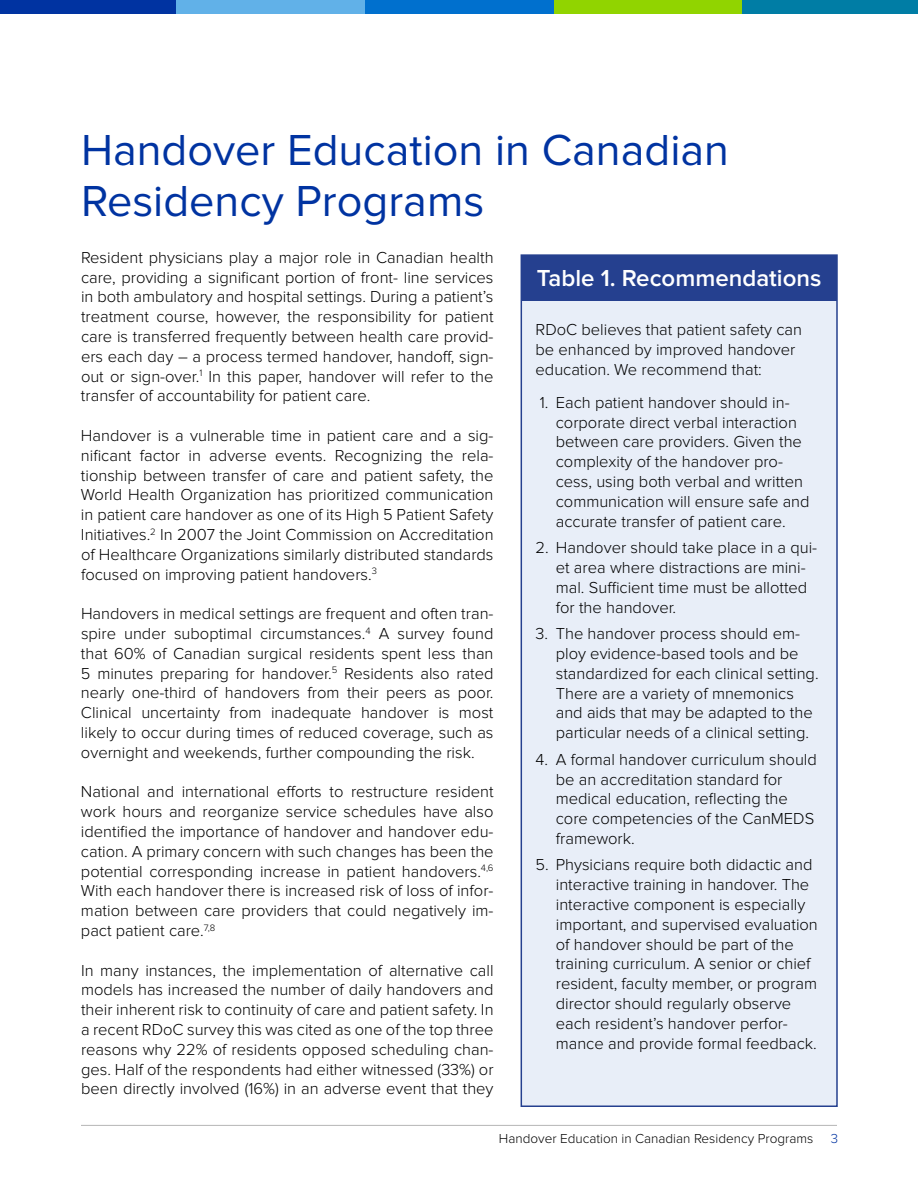
<style>
.page{position:relative;width:918px;height:1188px;background:#fff}
.page>*{position:absolute;margin:0;border:0;box-sizing:border-box;transform-origin:0 0}
.t1{font:45px/51px "Proxima Nova";color:#0033a1}
.t2{font:600 24px "Proxima Nova";color:#fff}
.t3{font:300 16.5px/19.8px "Proxima Nova";color:#000}
.t4{font:300 13.5px "Proxima Nova";color:#000}
.t5{font:300 13.5px "Proxima Nova";color:#0033a1}
</style>
<div class="page">
<div style="left:0;top:0;width:175px;height:13px;background:#0033a1"></div>
<div style="left:176px;top:0;width:189px;height:13px;background:#61b1e8"></div>
<div style="left:365px;top:0;width:189px;height:13px;background:#0070ce"></div>
<div style="left:554px;top:0;width:189px;height:13px;background:#91d400"></div>
<div style="left:742px;top:0;width:176px;height:13px;background:#007da5"></div>
<hr style="left:81px;top:1125px;width:756px;height:1px;background:#000">
<div style="left:521px;top:255px;width:316px;height:851px;background:#e8eef8"></div>
<div style="left:521px;top:254px;width:317px;height:853px;border:2px solid #25408f"></div>
<div style="left:521px;top:255px;width:316px;height:45px;background:#25408f"></div>
<h1 class="t1" style="left:81px;top:126px;width:650px">Handover Education in Canadian<br>Residency Programs</h1>
<p class="t3" style="left:81px;top:248px;width:414px;text-align:justify">Resident physicians play a major role in Canadian health care, providing a significant portion of front- line services in both ambulatory and hospital settings. During a patient’s treatment course, however, the responsibility for patient care is transferred frequently between health care provid&shy;ers each day – a process termed handover, handoff, sign&shy;out or sign-over.<sup>1</sup> In this paper, handover will refer to the transfer of accountability for patient care.</p>
<p class="t3" style="left:81px;top:426px;width:414px;text-align:justify">Handover is a vulnerable time in patient care and a sig&shy;nificant factor in adverse events. Recognizing the rela&shy;tionship between transfer of care and patient safety, the World Health Organization has prioritized communication in patient care handover as one of its High 5 Patient Safety Initiatives.<sup>2</sup> In 2007 the Joint Commission on Accreditation of Healthcare Organizations similarly distributed standards focused on improving patient handovers.<sup>3</sup></p>
<p class="t3" style="left:81px;top:604px;width:414px;text-align:justify">Handovers in medical settings are frequent and often tran&shy;spire under suboptimal circumstances.<sup>4</sup> A survey found that 60% of Canadian surgical residents spent less than 5 minutes preparing for handover.<sup>5</sup> Residents also rated nearly one-third of handovers from their peers as poor.<br>Clinical uncertainty from inadequate handover is most likely to occur during times of reduced coverage, such as overnight and weekends, further compounding the risk.</p>
<p class="t3" style="left:81px;top:782px;width:414px;text-align:justify">National and international efforts to restructure resident work hours and reorganize service schedules have also identified the importance of handover and handover edu&shy;cation. A primary concern with such changes has been the potential corresponding increase in patient handovers.<sup>4,6<br></sup>With each handover there is increased risk of loss of infor&shy;mation between care providers that could negatively im&shy;pact patient care.<sup>7,8</sup></p>
<p class="t3" style="left:81px;top:961px;width:414px;text-align:justify">In many instances, the implementation of alternative call models has increased the number of daily handovers and their inherent risk to continuity of care and patient safety. In a recent RDoC survey this was cited as one of the top three reasons why 22% of residents opposed scheduling chan&shy;ges. Half of the respondents had either witnessed (33%) or been directly involved (16%) in an adverse event that they</p>
<h2 class="t2" style="left:537px;top:264px;width:286px">Table 1. Recommendations</h2>
<p class="t3" style="left:536px;top:320px;width:268px">RDoC believes that patient safety can be enhanced by improved handover education. We recommend that:</p>
<p class="t3" style="left:556px;top:393px;width:255px;text-indent:-16px">1. Each patient handover should in&shy;corporate direct verbal interaction between care providers. Given the complexity of the handover pro&shy;cess, using both verbal and written communication will ensure safe and accurate transfer of patient care.</p>
<p class="t3" style="left:556px;top:538px;width:263px;text-indent:-20px">2. Handover should take place in a qui&shy;et area where distractions are mini&shy;mal. Sufficient time must be allotted for the handover.</p>
<p class="t3" style="left:556px;top:624px;width:264px;text-indent:-20px">3. The handover process should em&shy;ploy evidence-based tools and be standardized for each clinical setting.<br>There are a variety of mnemonics and aids that may be adapted to the particular needs of a clinical setting.</p>
<p class="t3" style="left:556px;top:750px;width:263px;text-indent:-20px">4. A formal handover curriculum should be an accreditation standard for medical education, reflecting the core competencies of the CanMEDS framework.</p>
<p class="t3" style="left:556px;top:855px;width:264px;text-indent:-20px">5. Physicians require both didactic and interactive training in handover. The interactive component is especially important, and supervised evaluation of handover should be part of the training curriculum. A senior or chief resident, faculty member, or program director should regularly observe each resident’s handover perfor&shy;mance and provide formal feedback.</p>
<p class="t4" style="left:499px;top:1131px;width:316px">Handover Education in Canadian Residency Programs</p>
<p class="t5" style="left:831px;top:1131px;width:9px">3</p>
</div>
